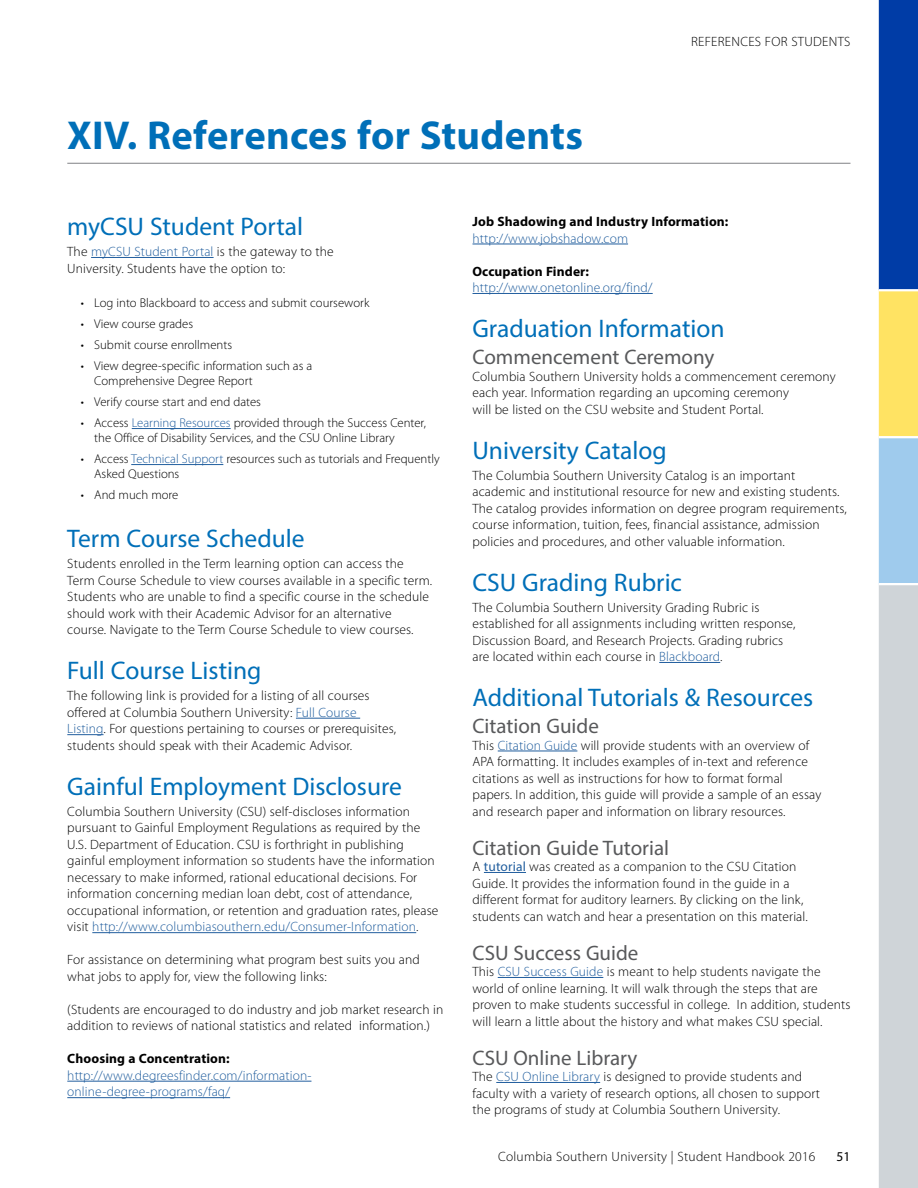
<style>
.page{position:relative;width:918px;height:1188px;background:#fff}
.page>*{position:absolute;margin:0;border:0;box-sizing:border-box;transform-origin:0 0}
.t1{font:700 40.5px "Myriad Pro";letter-spacing:.005em;color:#006fb8}
.t2{font:25.5px "Myriad Pro";color:#006fb8}
.t3{font:21px "Myriad Pro";color:#58595b}
.t4{font:300 13.5px/16.5px "Myriad Pro";letter-spacing:.01em;color:#000}
.t5{font:300 13.5px/16.5px "Myriad Pro";letter-spacing:.01em;color:#215e9e}
.t6{font:700 13.5px "Myriad Pro";letter-spacing:.01em;color:#000}
.t7{font:13.5px "Myriad Pro";color:#000}
.t8{font:300 12.75px/15px "Myriad Pro";color:#000}
.s1{color:#215e9e}
.s2{font-weight:400;color:#215e9e}
</style>
<div class="page">
<div style="left:878px;top:0;width:40px;height:290px;background:#003ca6"></div>
<div style="left:878px;top:437px;width:40px;height:147px;background:#9fcbed"></div>
<div style="left:878px;top:584px;width:40px;height:604px;background:#cfd4d8"></div>
<div style="left:878px;top:290px;width:40px;height:147px;background:#ffe363"></div>
<hr style="left:876px;top:0;width:3px;height:1188px;background:#fff">
<hr style="left:879px;top:289px;width:39px;height:2px;background:#fff">
<hr style="left:879px;top:436px;width:39px;height:2px;background:#fff">
<hr style="left:879px;top:583px;width:39px;height:2px;background:#fff">
<hr style="left:91px;top:257px;width:123px;height:1px;background:#215e9e">
<hr style="left:132px;top:428px;width:99px;height:1px;background:#215e9e">
<hr style="left:131px;top:464px;width:92px;height:1px;background:#215e9e">
<hr style="left:296px;top:718px;width:64px;height:1px;background:#215e9e">
<hr style="left:67px;top:734px;width:37px;height:1px;background:#215e9e">
<hr style="left:92px;top:932px;width:324px;height:1px;background:#215e9e">
<hr style="left:67px;top:1081px;width:244px;height:1px;background:#215e9e">
<hr style="left:67px;top:1097px;width:163px;height:1px;background:#215e9e">
<hr style="left:67px;top:163px;width:783px;height:1px;background:#808285">
<hr style="left:472px;top:244px;width:156px;height:1px;background:#215e9e">
<hr style="left:472px;top:293px;width:181px;height:1px;background:#215e9e">
<hr style="left:659px;top:662px;width:61px;height:1px;background:#215e9e">
<hr style="left:498px;top:751px;width:79px;height:1px;background:#215e9e">
<hr style="left:484px;top:872px;width:42px;height:1px;background:#215e9e">
<hr style="left:498px;top:977px;width:105px;height:1px;background:#215e9e">
<hr style="left:496px;top:1082px;width:104px;height:1px;background:#215e9e">
<h1 class="t1" style="left:67px;top:109px;width:517px">XIV. References for Students</h1>
<p class="t4" style="left:691px;top:33px;width:161px">REFERENCES FOR STUDENTS</p>
<h2 class="t2" style="left:67px;top:211px;width:237px">myCSU Student Portal</h2>
<p class="t4" style="left:67px;top:244px;width:268px">The <span class="s1">myCSU Student Portal</span> is the gateway to the<br>University. Students have the option to:</p>
<p class="t8" style="left:81px;top:296px;width:290px">• Log into Blackboard to access and submit coursework</p>
<p class="t8" style="left:81px;top:317px;width:114px">• View course grades</p>
<p class="t8" style="left:81px;top:338px;width:153px">• Submit course enrollments</p>
<p class="t8" style="left:94px;top:359px;width:220px;text-indent:-14px">• View degree-specific information such as a<br>Comprehensive Degree Report</p>
<p class="t8" style="left:81px;top:395px;width:182px">• Verify course start and end dates</p>
<p class="t8" style="left:94px;top:416px;width:333px;text-indent:-14px">• Access <span class="s1">Learning Resources</span> provided through the Success Center, the Office of Disability Services, and the CSU Online Library</p>
<p class="t8" style="left:94px;top:452px;width:347px;text-indent:-14px">• Access <span class="s1">Technical Support</span> resources such as tutorials and Frequently<br>Asked Questions</p>
<p class="t8" style="left:81px;top:488px;width:99px">• And much more</p>
<h2 class="t2" style="left:67px;top:523px;width:239px">Term Course Schedule</h2>
<p class="t4" style="left:67px;top:556px;width:366px">Students enrolled in the Term learning option can access the Term Course Schedule to view courses available in a specific term.<br>Students who are unable to find a specific course in the schedule should work with their Academic Advisor for an alternative course. Navigate to the Term Course Schedule to view courses.</p>
<h2 class="t2" style="left:67px;top:655px;width:196px">Full Course Listing</h2>
<p class="t4" style="left:67px;top:688px;width:330px">The following link is provided for a listing of all courses offered at Columbia Southern University: <span class="s1">Full Course Listing</span>. For questions pertaining to courses or prerequisites, students should speak with their Academic Advisor.</p>
<h2 class="t2" style="left:67px;top:771px;width:336px">Gainful Employment Disclosure</h2>
<p class="t4" style="left:67px;top:803px;width:373px">Columbia Southern University (CSU) self-discloses information pursuant to Gainful Employment Regulations as required by the U.S. Department of Education. CSU is forthright in publishing gainful employment information so students have the information necessary to make informed, rational educational decisions. For information concerning median loan debt, cost of attendance, occupational information, or retention and graduation rates, please visit <span class="s1">http://www.columbiasouthern.edu/Consumer-Information</span>.</p>
<p class="t4" style="left:67px;top:952px;width:354px">For assistance on determining what program best suits you and what jobs to apply for, view the following links:</p>
<p class="t4" style="left:67px;top:1001px;width:378px">(Students are encouraged to do industry and job market research in addition to reviews of national statistics and related information.)</p>
<p class="t6" style="left:67px;top:1050px;width:164px">Choosing a Concentration:</p>
<p class="t5" style="left:67px;top:1067px;width:246px">http://www.degreesfinder.com/information&shy;online-degree-programs/faq/</p>
<p class="t6" style="left:472px;top:213px;width:258px">Job Shadowing and Industry Information:</p>
<p class="t5" style="left:472px;top:230px;width:157px">http://www.jobshadow.com</p>
<p class="t6" style="left:472px;top:262px;width:118px">Occupation Finder:</p>
<p class="t5" style="left:472px;top:280px;width:182px">http://www.onetonline.org/find/</p>
<h2 class="t2" style="left:472px;top:313px;width:254px">Graduation Information</h2>
<h3 class="t3" style="left:472px;top:344px;width:243px">Commencement Ceremony</h3>
<p class="t4" style="left:472px;top:368px;width:365px">Columbia Southern University holds a commencement ceremony each year. Information regarding an upcoming ceremony<br>will be listed on the CSU website and Student Portal.</p>
<h2 class="t2" style="left:472px;top:434px;width:196px">University Catalog</h2>
<p class="t4" style="left:472px;top:467px;width:376px">The Columbia Southern University Catalog is an important academic and institutional resource for new and existing students.<br>The catalog provides information on degree program requirements, course information, tuition, fees, financial assistance, admission policies and procedures, and other valuable information.</p>
<h2 class="t2" style="left:472px;top:566px;width:211px">CSU Grading Rubric</h2>
<p class="t4" style="left:472px;top:599px;width:325px">The Columbia Southern University Grading Rubric is established for all assignments including written response, Discussion Board, and Research Projects. Grading rubrics are located within each course in <span class="s1">Blackboard</span>.</p>
<h2 class="t2" style="left:472px;top:682px;width:342px">Additional Tutorials &amp; Resources</h2>
<h3 class="t3" style="left:472px;top:713px;width:128px">Citation Guide</h3>
<p class="t4" style="left:472px;top:737px;width:350px">This <span class="s1">Citation Guide</span> will provide students with an overview of APA formatting. It includes examples of in-text and reference citations as well as instructions for how to format formal papers. In addition, this guide will provide a sample of an essay and research paper and information on library resources.</p>
<h3 class="t3" style="left:472px;top:835px;width:198px">Citation Guide Tutorial</h3>
<p class="t4" style="left:472px;top:859px;width:337px">A <span class="s2">tutorial</span> was created as a companion to the CSU Citation Guide. It provides the information found in the guide in a different format for auditory learners. By clicking on the link, students can watch and hear a presentation on this material.</p>
<h3 class="t3" style="left:472px;top:940px;width:167px">CSU Success Guide</h3>
<p class="t4" style="left:472px;top:964px;width:379px">This <span class="s1">CSU Success Guide</span> is meant to help students navigate the world of online learning. It will walk through the steps that are proven to make students successful in college. In addition, students will learn a little about the history and what makes CSU special.</p>
<h3 class="t3" style="left:472px;top:1045px;width:167px">CSU Online Library</h3>
<p class="t4" style="left:472px;top:1069px;width:349px">The <span class="s1">CSU Online Library</span> is designed to provide students and faculty with a variety of research options, all chosen to support the programs of study at Columbia Southern University.</p>
<p class="t4" style="left:498px;top:1148px;width:319px">Columbia Southern University | Student Handbook 2016</p>
<p class="t7" style="left:836px;top:1148px;width:16px">51</p>
</div>
